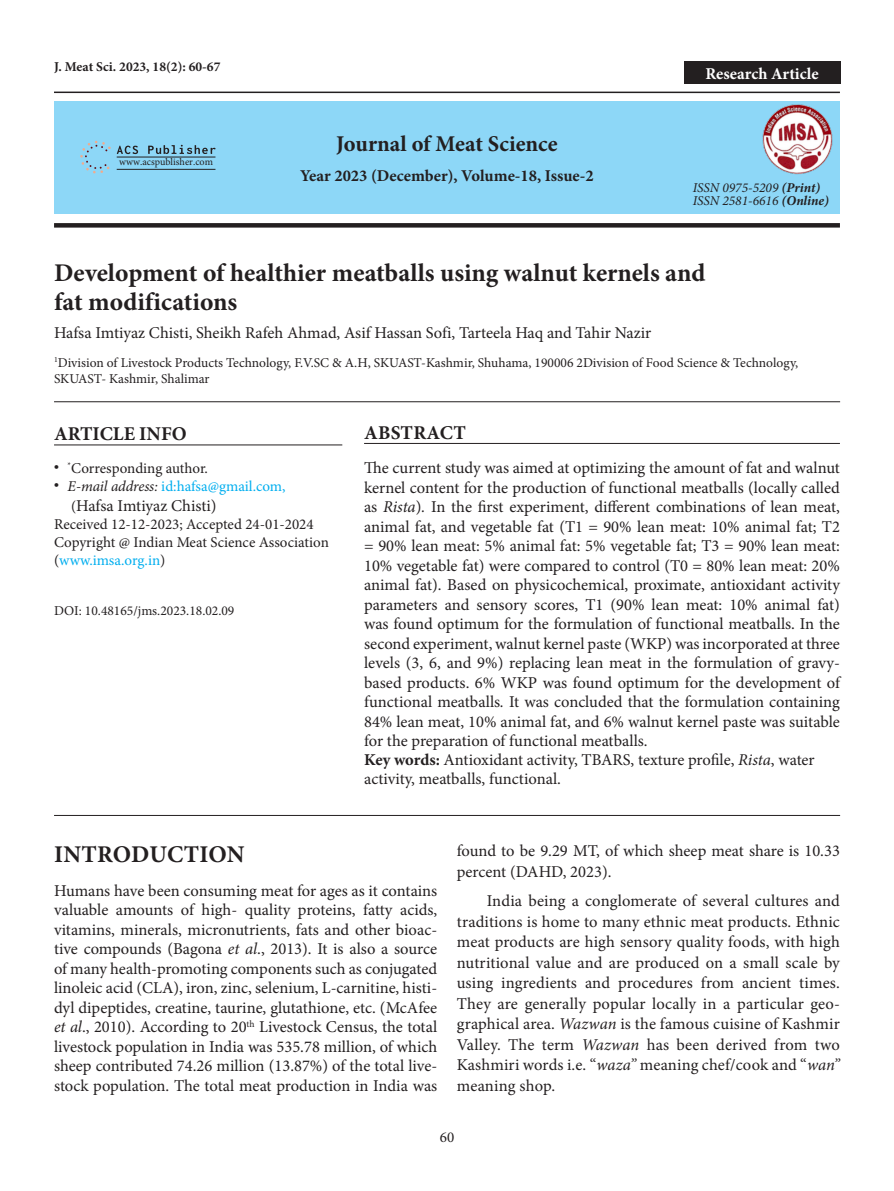
<style>
.page{position:relative;width:894px;height:1191px;background:#fff}
.page>*{position:absolute;margin:0;border:0;box-sizing:border-box;transform-origin:0 0}
.article_title{font:700 25.5px/28.5px "Minion Pro";color:#231f20}
.head-1{font:700 24px "Minion Pro";letter-spacing:.01em;color:#231f20}
.t1{font:700 22.5px "Minion Pro";color:#231f20}
.Article_Info{font:700 19.5px "Minion Pro";color:#231f20}
.Abstract{font:700 19.5px "Minion Pro";letter-spacing:.01em;color:#231f20}
.abstract_text{font:16.5px/19.5px "Minion Pro";color:#231f20;text-align:justify}
.para-1{font:16.5px/19.5px "Minion Pro";color:#231f20;text-align:justify}
.para-2{font:16.5px/20.4px "Minion Pro";letter-spacing:.005em;color:#231f20;text-align:justify}
.Article_info_text{font:16.5px/19px "Minion Pro";color:#231f20}
.author_name{font:16.5px "Minion Pro";color:#231f20}
.t2{font:700 16.5px "Minion Pro";color:#231f20}
.Corresponding_author{font:16.5px "Minion Pro";color:#231f20}
.t3{font:700 16.5px "Minion Pro";color:#fff}
.Email_Section{font:15px/18px "Minion Pro";color:#231f20}
.Corresponding_author-2{font:15px "Minion Pro";color:#00aeef}
.Corresponding_author-3{font:15px "Minion Pro";letter-spacing:-.005em;color:#231f20}
.author-affil{font:13.5px/16.5px "Minion Pro";color:#231f20}
.t4{font:italic 13.5px "Minion Pro";color:#231f20}
.t5{font:700 13.5px "Minion Pro";color:#231f20}
.t6{font:10.05px "Minion Pro";color:#231f20}
.s1{font-weight:700}
.s2{font-style:italic;color:#231f20}
.s3{font-size:15px}
.s4{color:#00aeef}
.s5{font-style:italic}
</style>
<div class="page">
<hr style="left:364px;top:443px;width:475px;height:1px;background:#231f20">
<hr style="left:54px;top:92px;width:785px;height:1px;background:#231f20">
<svg style="left:54px;top:223px;width:785px;height:4px;background:#272324"></svg>
<div style="left:54px;top:102px;width:785px;height:112px;background:#8dd7f7"></div>
<hr style="left:54px;top:401px;width:785px;height:1px;background:#231f20">
<hr style="left:54px;top:814px;width:785px;height:1px;background:#231f20">
<div style="left:683px;top:62px;width:157px;height:22px;background:#231f20"></div>
<svg style="left:117px;top:145px;width:21px;height:10px"></svg>
<svg style="left:148px;top:145px;width:67px;height:9px"></svg>
<svg style="left:80px;top:141px;width:31px;height:32px"></svg>
<hr style="left:117px;top:157px;width:98px;height:1px;background:#231f20">
<hr style="left:117px;top:169px;width:98px;height:1px;background:#231f20">
<hr style="left:54px;top:444px;width:288px;height:1px;background:#231f20">
<img style="left:762px;top:104px;width:71px;height:71px">
<p class="t5" style="left:54px;top:57px;width:168px">J. Meat Sci. 2023, 18(2): 60-67</p>
<p class="t6" style="left:119px;top:155px;width:95px">www.acspublisher.com</p>
<p class="t1" style="left:336px;top:128px;width:223px">Journal of Meat Science</p>
<p class="t2" style="left:300px;top:164px;width:295px">Year 2023 (December), Volume-18, Issue-2</p>
<p class="t3" style="left:705px;top:62px;width:115px">Research Article</p>
<p class="t4" style="left:692px;top:178px;width:129px">ISSN 0975-5209 <span class="s1">(Print)</span></p>
<p class="t4" style="left:692px;top:192px;width:138px">ISSN 2581-6616 <span class="s1">(Online)</span></p>
<p class="article_title" style="left:54px;top:259px;width:652px">Development of healthier meatballs using walnut kernels and fat modifications</p>
<p class="author_name" style="left:54px;top:322px;width:598px">Hafsa Imtiyaz Chisti, Sheikh Rafeh Ahmad, Asif Hassan Sofi, Tarteela Haq and Tahir Nazir</p>
<p class="author-affil" style="left:54px;top:354px;width:745px"><sup>1</sup>Division of Livestock Products Technology, F.V.SC &amp; A.H, SKUAST-Kashmir, Shuhama, 190006 2Division of Food Science &amp; Technology,<br>SKUAST- Kashmir, Shalimar</p>
<p class="Article_Info" style="left:54px;top:420px;width:134px">ARTICLE INFO</p>
<p class="Corresponding_author-3" style="left:54px;top:458px;width:155px">• <sup>*</sup>Corresponding author.</p>
<p class="Corresponding_author-2" style="left:54px;top:476px;width:233px"><sup>•</sup> <span class="s2">E-mail address:</span> id:hafsa@gmail.com,</p>
<p class="Corresponding_author" style="left:71px;top:494px;width:147px"><span class="s3">(</span>Hafsa Imtiyaz Chisti)</p>
<p class="Email_Section" style="left:54px;top:515px;width:261px">Received 12-12-2023; Accepted 24-01-2024</p>
<p class="Email_Section" style="left:54px;top:533px;width:276px">Copyright @ Indian Meat Science Association (<span class="s4">www.imsa.org.in</span>)</p>
<p class="author-affil" style="left:54px;top:602px;width:182px">DOI: 10.48165/jms.2023.18.02.09</p>
<p class="Abstract" style="left:364px;top:418px;width:103px">ABSTRACT</p>
<p class="abstract_text" style="left:364px;top:458px;width:477px">The current study was aimed at optimizing the amount of fat and walnut kernel content for the production of functional meatballs (locally called as <span class="s5">Rista</span>)<span class="s5">.</span> In the first experiment, different combinations of lean meat, animal fat, and vegetable fat (T1 = 90% lean meat: 10% animal fat; T2 = 90% lean meat: 5% animal fat: 5% vegetable fat; T3 = 90% lean meat:<br>10% vegetable fat) were compared to control (T0 = 80% lean meat: 20% animal fat). Based on physicochemical, proximate, antioxidant activity parameters and sensory scores, T1 (90% lean meat: 10% animal fat) was found optimum for the formulation of functional meatballs. In the second experiment, walnut kernel paste (WKP) was incorporated at three levels (3, 6, and 9%) replacing lean meat in the formulation of gravy&shy;based products. 6% WKP was found optimum for the development of functional meatballs<span class="s5">.</span> It was concluded that the formulation containing 84% lean meat, 10% animal fat, and 6% walnut kernel paste was suitable for the preparation of functional meatballs.</p>
<p class="Article_info_text" style="left:364px;top:750px;width:452px"><span class="s1">Key words:</span> Antioxidant activity, TBARS, texture profile, <span class="s5">Rista</span>, water activity, meatballs, functional.</p>
<p class="head-1" style="left:54px;top:837px;width:192px">INTRODUCTION</p>
<p class="para-1" style="left:54px;top:880px;width:384px">Humans have been consuming meat for ages as it contains valuable amounts of high- quality proteins, fatty acids, vitamins, minerals, micronutrients, fats and other bioac&shy;tive compounds (Bagona <span class="s5">et al</span>., 2013). It is also a source of many health-promoting components such as conjugated linoleic acid (CLA), iron, zinc, selenium, L-carnitine, histi&shy;dyl dipeptides, creatine, taurine, glutathione, etc. (McAfee <span class="s5">et al</span>., 2010). According to 20<sup>th</sup> Livestock Census, the total livestock population in India was 535.78 million, of which sheep contributed 74.26 million (13.87%) of the total live&shy;stock population. The total meat production in India was</p>
<p class="para-1" style="left:456px;top:840px;width:384px;line-height:20.4px">found to be 9.29 MT, of which sheep meat share is 10.33 percent (DAHD, 2023).</p>
<p class="para-2" style="left:456px;top:890px;width:384px;text-indent:30px">India being a conglomerate of several cultures and traditions is home to many ethnic meat products. Ethnic meat products are high sensory quality foods, with high nutritional value and are produced on a small scale by using ingredients and procedures from ancient times.<br>They are generally popular locally in a particular geo&shy;graphical area. <span class="s5">Wazwan</span> is the famous cuisine of Kashmir Valley. The term <span class="s5">Wazwan</span> has been derived from two Kashmiri words i.e. “<span class="s5">waza”</span> meaning chef/cook and “<span class="s5">wan” </span>meaning shop.</p>
<p class="Email_Section" style="left:439px;top:1128px;width:16px">60</p>
</div>
